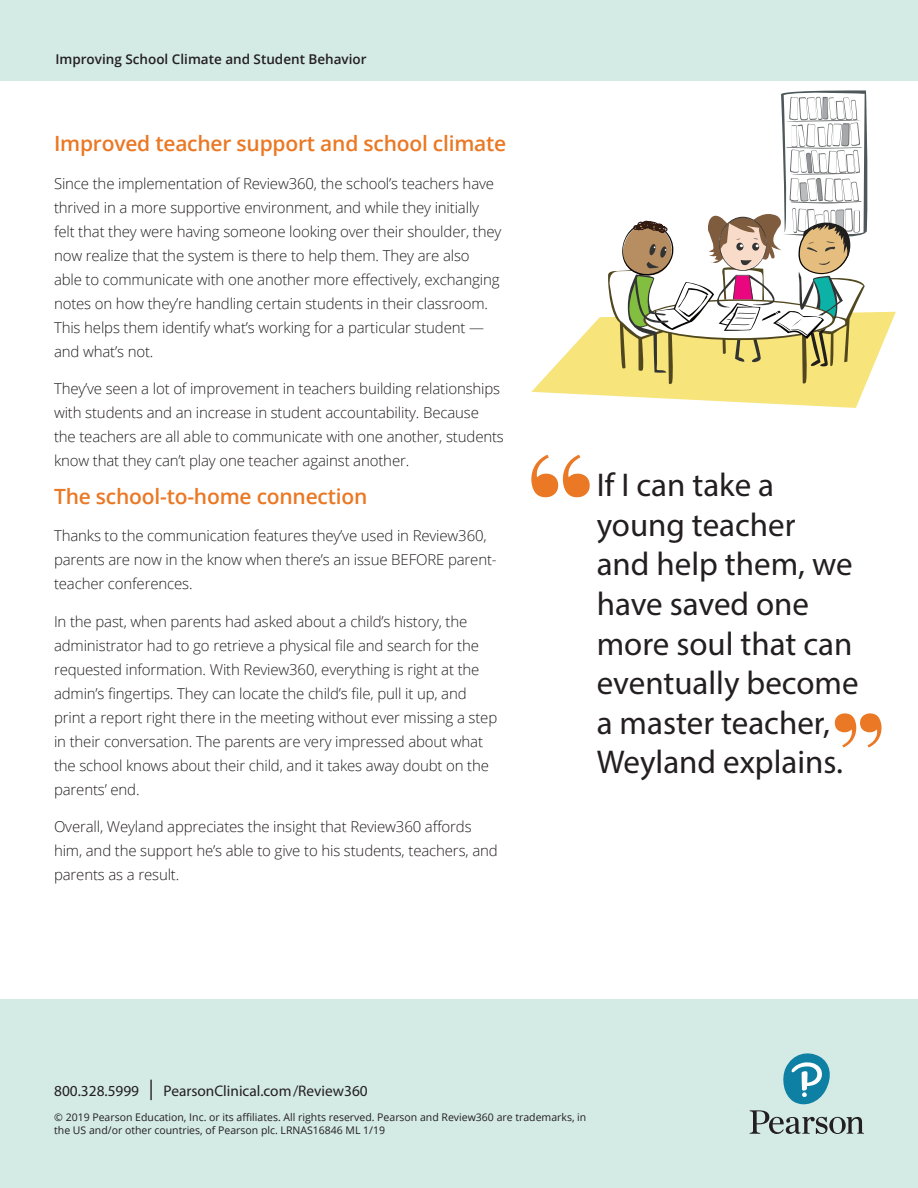
<style>
.page{position:relative;width:918px;height:1188px;background:#fff}
.page>*{position:absolute;margin:0;border:0;box-sizing:border-box;transform-origin:0 0}
.t1{font:33px/39.6px "Myriad Pro";color:#231f20}
.Content_paragraph{font:600 21px "Open Sans";letter-spacing:-.01em;color:#ea7824}
.t2{font:15.3px "Myriad Pro";color:#231f20}
.Content_paragraph-2{font:300 15px/24px "Open Sans";letter-spacing:-.01em;color:#231f20}
.Article_title_banner{font:600 13.5px "Open Sans";color:#231f20}
.t3{font:10.5px/12.6px "Open Sans";color:#231f20}
.s1{font-size:20.4px}
</style>
<div class="page">
<svg style="left:531px;top:90px;width:365px;height:318px"></svg>
<div style="left:0;top:0;width:918px;height:81px;background:#d4eae4"></div>
<div style="left:0;top:999px;width:918px;height:189px;background:#d4eae4"></div>
<svg style="left:750px;top:1053px;width:114px;height:81px"></svg>
<svg style="left:531px;top:455px;width:59px;height:42px"></svg>
<svg style="left:835px;top:713px;width:47px;height:34px"></svg>
<p class="Article_title_banner" style="left:55px;top:50px;width:313px">Improving School Climate and Student Behavior</p>
<p class="Content_paragraph" style="left:54px;top:129px;width:454px">Improved teacher support and school climate</p>
<p class="Content_paragraph-2" style="left:54px;top:171px;width:449px">Since the implementation of Review360, the school’s teachers have thrived in a more supportive environment, and while they initially felt that they were having someone looking over their shoulder, they now realize that the system is there to help them. They are also able to communicate with one another more effectively, exchanging notes on how they’re handling certain students in their classroom.<br>This helps them identify what’s working for a particular student — and what’s not.</p>
<p class="Content_paragraph-2" style="left:54px;top:376px;width:451px">They’ve seen a lot of improvement in teachers building relationships with students and an increase in student accountability. Because the teachers are all able to communicate with one another, students know that they can’t play one teacher against another.</p>
<p class="Content_paragraph" style="left:54px;top:482px;width:315px">The school-to-home connection</p>
<p class="Content_paragraph-2" style="left:54px;top:523px;width:444px">Thanks to the communication features they’ve used in Review360, parents are now in the know when there’s an issue BEFORE parent&shy;teacher conferences.</p>
<p class="Content_paragraph-2" style="left:54px;top:609px;width:445px">In the past, when parents had asked about a child’s history, the administrator had to go retrieve a physical file and search for the requested information. With Review360, everything is right at the admin’s fingertips. They can locate the child’s file, pull it up, and print a report right there in the meeting without ever missing a step in their conversation. The parents are very impressed about what the school knows about their child, and it takes away doubt on the parents’ end.</p>
<p class="Content_paragraph-2" style="left:54px;top:814px;width:445px">Overall, Weyland appreciates the insight that Review360 affords him, and the support he’s able to give to his students, teachers, and parents as a result.</p>
<p class="t1" style="left:597px;top:465px;width:263px">If I can take a young teacher<br>and help them, we have saved one more soul that can eventually become a master teacher,<br>Weyland explains.</p>
<p class="t2" style="left:54px;top:1082px;width:315px">800.328.5999 <span class="s1">|</span> PearsonClinical.com/Review360</p>
<p class="t3" style="left:54px;top:1111px;width:534px">© 2019 Pearson Education, Inc. or its affiliates. All rights reserved. Pearson and Review360 are trademarks, in the US and/or other countries, of Pearson plc. LRNAS16846 ML 1/19</p>
</div>
